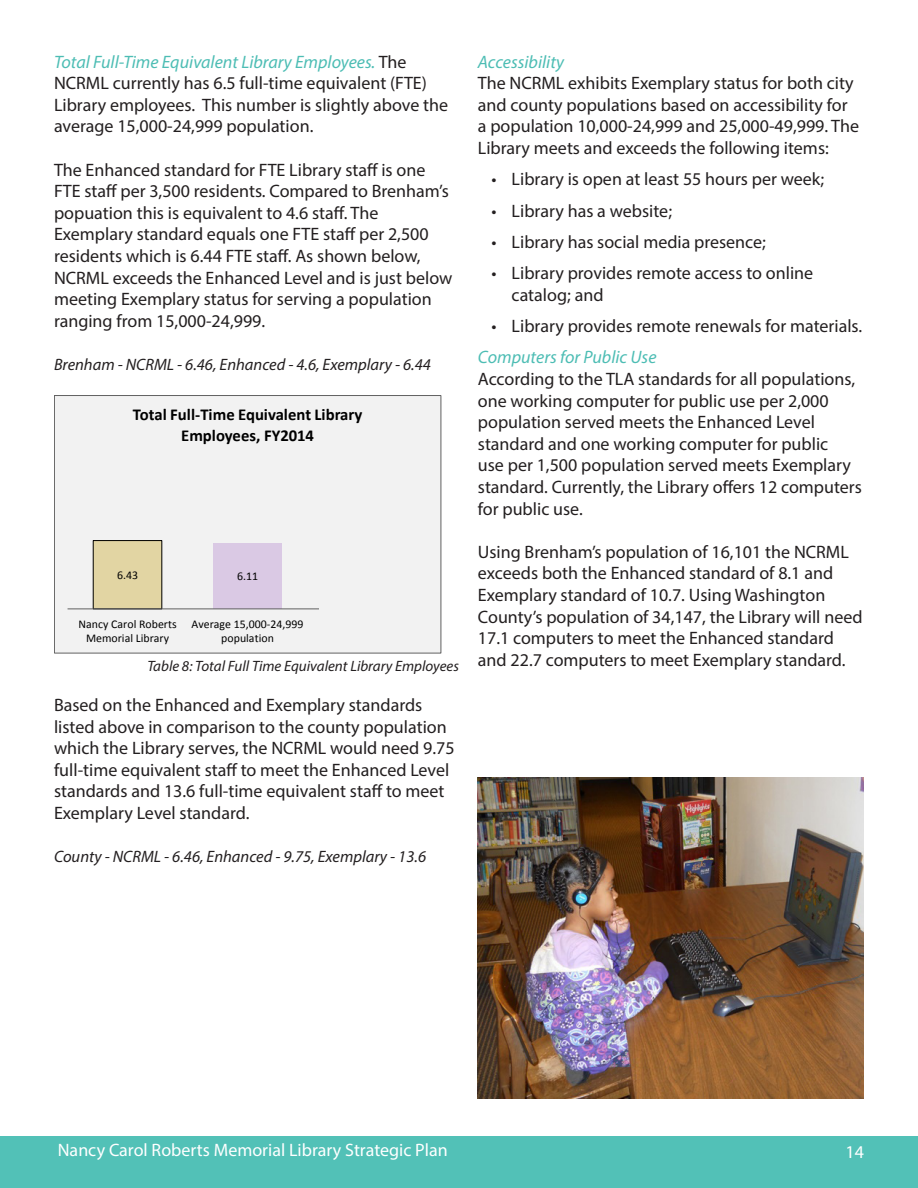
<style>
.page{position:relative;width:918px;height:1188px;background:#fff}
.page>*{position:absolute;margin:0;border:0;box-sizing:border-box;transform-origin:0 0}
.Body{font:18px/21.6px "Myriad Pro";color:#231f20}
.Intro_prior_to_bulle{font:18px/21.6px "Myriad Pro";color:#231f20}
.t1{font:18px "Myriad Pro";color:#fff}
.Body-2{font:italic 18px "Myriad Pro";color:#4dbdb4}
.t2{font:700 16.65px/20.4px "Calibri";color:#000;text-align:center}
.Body-3{font:italic 16.5px "Myriad Pro";color:#231f20}
.Table_Footer{font:italic 15px "Myriad Pro";color:#231f20}
.t3{font:11.85px/14.5px "Calibri";color:#000;text-align:center}
.s1{font-style:italic;color:#4dbdb4}
</style>
<div class="page">
<div style="left:0;top:1137px;width:918px;height:51px;background:#52c1b7"></div>
<div style="left:54px;top:396px;width:387px;height:257px;background:#f2f2f2"></div>
<div style="left:93px;top:541px;width:69px;height:68px;background:#e2d5a3"></div>
<div style="left:93px;top:540px;width:69px;height:69px;border:1px solid #000"></div>
<div style="left:213px;top:544px;width:69px;height:65px;background:#dac9e4"></div>
<hr style="left:68px;top:608px;width:360px;height:1px;background:#616161">
<div style="left:54px;top:395px;width:387px;height:258px;border:1px solid #616161"></div>
<img style="left:478px;top:777px;width:386px;height:321px">
<div style="left:319px;top:446px;width:114px;height:194px;background:#f2f2f2"></div>
<p class="Body" style="left:54px;top:50px;width:396px"><span class="s1">Total Full-Time Equivalent Library Employees.</span> The NCRML currently has 6.5 full-time equivalent (FTE)<br>Library employees. This number is slightly above the average 15,000-24,999 population.</p>
<p class="Body" style="left:54px;top:158px;width:400px">The Enhanced standard for FTE Library staff is one FTE staff per 3,500 residents. Compared to Brenham’s popuation this is equivalent to 4.6 staff. The Exemplary standard equals one FTE staff per 2,500 residents which is 6.44 FTE staff. As shown below, NCRML exceeds the Enhanced Level and is just below meeting Exemplary status for serving a population ranging from 15,000-24,999.</p>
<p class="Body-3" style="left:54px;top:354px;width:379px">Brenham - NCRML - 6.46, Enhanced - 4.6, Exemplary - 6.44</p>
<p class="t2" style="left:133px;top:405px;width:231px">Total Full-Time Equivalent Library<br>Employees, FY2014</p>
<p class="t3" style="left:117px;top:568px;width:22px">6.43</p>
<p class="t3" style="left:237px;top:569px;width:22px">6.11</p>
<p class="t3" style="left:78px;top:617px;width:100px">Nancy Carol Roberts<br>Memorial Library</p>
<p class="t3" style="left:192px;top:617px;width:113px">Average 15,000-24,999 population</p>
<p class="Table_Footer" style="left:147px;top:657px;width:313px">Table 8: Total Full Time Equivalent Library Employees</p>
<p class="Body" style="left:54px;top:694px;width:402px">Based on the Enhanced and Exemplary standards listed above in comparison to the county population which the Library serves, the NCRML would need 9.75 full-time equivalent staff to meet the Enhanced Level standards and 13.6 full-time equivalent staff to meet Exemplary Level standard.</p>
<p class="Body-3" style="left:54px;top:846px;width:374px">County - NCRML - 6.46, Enhanced - 9.75, Exemplary - 13.6</p>
<p class="Body-2" style="left:478px;top:50px;width:88px">Accessibility</p>
<p class="Intro_prior_to_bulle" style="left:478px;top:72px;width:383px">The NCRML exhibits Exemplary status for both city and county populations based on accessibility for a population 10,000-24,999 and 25,000-49,999. The Library meets and exceeds the following items:</p>
<p class="Body" style="left:491px;top:168px;width:334px">• Library is open at least 55 hours per week;</p>
<p class="Body" style="left:491px;top:199px;width:182px">• Library has a website;</p>
<p class="Body" style="left:491px;top:231px;width:276px">• Library has social media presence;</p>
<p class="Body" style="left:512px;top:262px;width:303px;text-indent:-20px">• Library provides remote access to online catalog; and</p>
<p class="Body" style="left:491px;top:315px;width:372px">• Library provides remote renewals for materials.</p>
<p class="Body-2" style="left:478px;top:346px;width:180px">Computers for Public Use</p>
<p class="Body" style="left:478px;top:368px;width:386px">According to the TLA standards for all populations, one working computer for public use per 2,000 population served meets the Enhanced Level standard and one working computer for public<br>use per 1,500 population served meets Exemplary standard. Currently, the Library offers 12 computers for public use.</p>
<p class="Body" style="left:478px;top:541px;width:386px">Using Brenham’s population of 16,101 the NCRML exceeds both the Enhanced standard of 8.1 and Exemplary standard of 10.7. Using Washington County’s population of 34,147, the Library will need 17.1 computers to meet the Enhanced standard and 22.7 computers to meet Exemplary standard.</p>
<p class="t1" style="left:58px;top:1139px;width:391px">Nancy Carol Roberts Memorial Library Strategic Plan</p>
<p class="t1" style="left:846px;top:1141px;width:20px">14</p>
</div>
